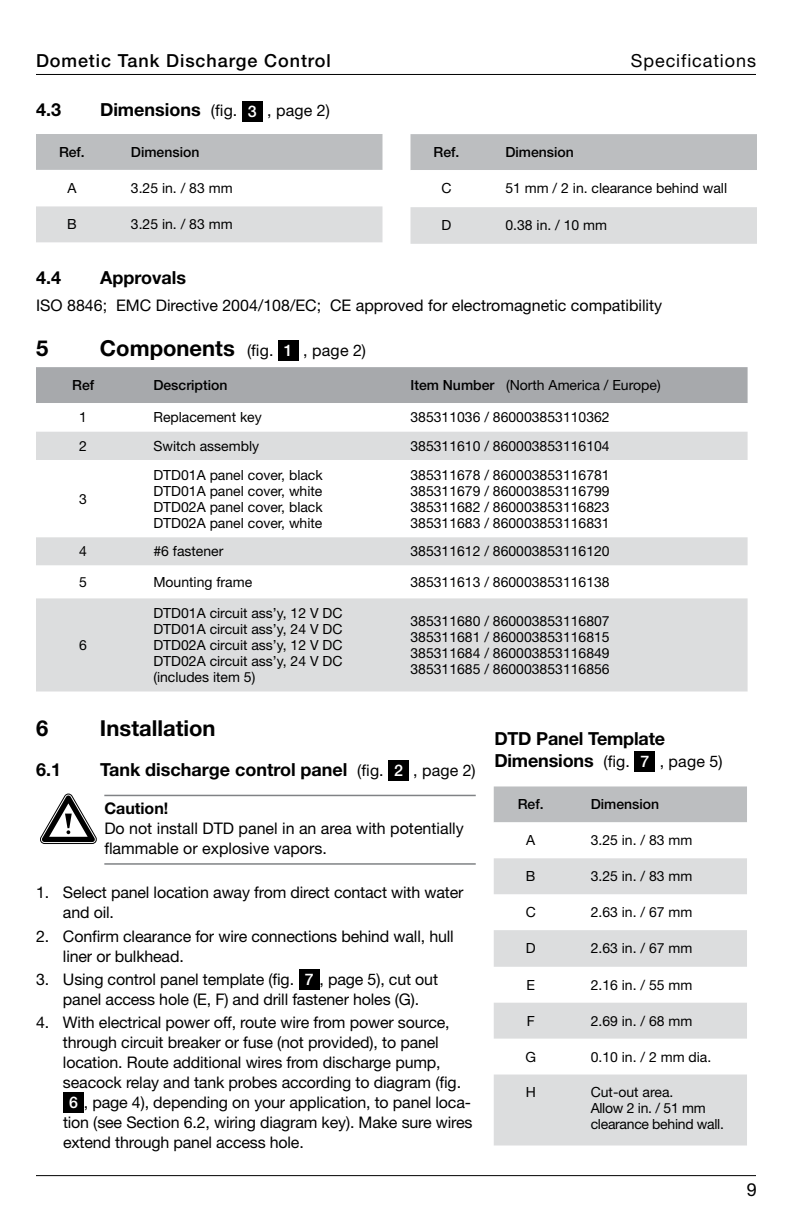
<style>
.page{position:relative;width:792px;height:1224px;background:#fff}
.page>*{position:absolute;margin:0;border:0;box-sizing:border-box;transform-origin:0 0}
.t1{font:700 22px "Helvetica Neue LT Std";color:#000}
.t2{font:700 18px "Helvetica Neue LT Std";color:#000}
.t3{font:500 18px "Helvetica Neue LT Std";letter-spacing:.05em;color:#000}
.t4{font:18px "Helvetica Neue LT Std";letter-spacing:.05em;color:#000}
.t5{font:16px/20px "Helvetica Neue LT Std";letter-spacing:-.01em;color:#000}
.t6{font:700 16px "Helvetica Neue LT Std";color:#000}
.t7{font:14px/16px "Helvetica Neue LT Std";color:#000;text-align:justify}
.t8{font:500 14px "Helvetica Neue LT Std";color:#000}
.t9{font:14px/16px "Helvetica Neue LT Std";letter-spacing:-.02em;color:#000}
.s1{font-weight:700;font-size:18px}
.s2{font-weight:500;color:#fff}
.s3{font-weight:700;font-size:22px}
.s4{font-weight:500}
.s5{font-weight:400;font-size:16px}
.s6{font-weight:500;font-size:16px;color:#fff}
</style>
<div class="page">
<hr style="left:36px;top:1175px;width:720px;height:1px;background:#000">
<div style="left:242px;top:101px;width:21px;height:20px;background:#000"></div>
<svg style="left:36px;top:134px;width:346px;height:108px"></svg>
<svg style="left:410px;top:134px;width:347px;height:110px"></svg>
<div style="left:278px;top:340px;width:21px;height:21px;background:#000"></div>
<div style="left:36px;top:367px;width:712px;height:36px;background:#a7a9ac"></div>
<svg style="left:36px;top:431px;width:711px;height:1px"></svg>
<svg style="left:36px;top:432px;width:712px;height:260px;fill:#dcddde"></svg>
<div style="left:388px;top:760px;width:21px;height:21px;background:#000"></div>
<div style="left:634px;top:751px;width:21px;height:21px;background:#000"></div>
<div style="left:494px;top:786px;width:253px;height:36px;background:#bcbec0"></div>
<svg style="left:494px;top:858px;width:253px;height:288px;fill:#dcddde"></svg>
<hr style="left:104px;top:795px;width:372px;height:1px;background:#808285">
<hr style="left:104px;top:863px;width:372px;height:2px;background:#808285">
<svg style="left:40px;top:793px;width:57px;height:51px"></svg>
<div style="left:299px;top:969px;width:21px;height:21px;background:#000"></div>
<div style="left:63px;top:1092px;width:21px;height:21px;background:#000"></div>
<hr style="left:36px;top:74px;width:720px;height:1px;background:#000">
<p class="t3" style="left:36px;top:49px;width:296px">Dometic Tank Discharge Control</p>
<p class="t4" style="left:631px;top:49px;width:127px">Specifications</p>
<p class="t2" style="left:36px;top:98px;width:27px">4.3</p>
<p class="t5" style="left:100px;top:100px;width:231px"><span class="s1">Dimensions</span> (fig. <span class="s2">3</span> , page 2)</p>
<p class="t8" style="left:59px;top:144px;width:27px">Ref.</p>
<p class="t8" style="left:131px;top:144px;width:70px">Dimension</p>
<p class="t7" style="left:67px;top:180px;width:11px">A</p>
<p class="t7" style="left:131px;top:180px;width:103px">3.25 in. / 83 mm</p>
<p class="t7" style="left:67px;top:216px;width:11px">B</p>
<p class="t7" style="left:131px;top:216px;width:103px">3.25 in. / 83 mm</p>
<p class="t8" style="left:434px;top:144px;width:27px">Ref.</p>
<p class="t8" style="left:505px;top:144px;width:70px">Dimension</p>
<p class="t7" style="left:441px;top:180px;width:12px">C</p>
<p class="t7" style="left:505px;top:180px;width:223px">51 mm / 2 in. clearance behind wall</p>
<p class="t7" style="left:442px;top:217px;width:11px">D</p>
<p class="t7" style="left:505px;top:217px;width:103px">0.38 in. / 10 mm</p>
<p class="t2" style="left:36px;top:267px;width:27px">4.4</p>
<p class="t2" style="left:100px;top:267px;width:88px">Approvals</p>
<p class="t5" style="left:36px;top:296px;width:628px">ISO 8846; EMC Directive 2004/108/EC; CE approved for electromagnetic compatibility</p>
<h1 class="t1" style="left:36px;top:334px;width:14px">5</h1>
<p class="t5" style="left:100px;top:340px;width:267px"><span class="s3">Components</span> (fig. <span class="s2">1</span> , page 2)</p>
<p class="t8" style="left:72px;top:377px;width:24px">Ref</p>
<p class="t8" style="left:153px;top:377px;width:76px">Description</p>
<p class="t7" style="left:410px;top:377px;width:252px"><span class="s4">Item Number</span> (North America / Europe)</p>
<p class="t7" style="left:79px;top:409px;width:9px">1</p>
<p class="t7" style="left:153px;top:409px;width:110px">Replacement key</p>
<p class="t7" style="left:410px;top:409px;width:201px">385311036 / 860003853110362</p>
<p class="t7" style="left:79px;top:438px;width:9px">2</p>
<p class="t7" style="left:153px;top:438px;width:107px">Switch assembly</p>
<p class="t7" style="left:410px;top:438px;width:201px">385311610 / 860003853116104</p>
<p class="t7" style="left:79px;top:490px;width:9px">3</p>
<p class="t7" style="left:153px;top:466px;width:171px">DTD01A panel cover, black DTD01A panel cover, white DTD02A panel cover, black DTD02A panel cover, white</p>
<p class="t7" style="left:410px;top:466px;width:201px">385311678 / 860003853116781<br>385311679 / 860003853116799<br>385311682 / 860003853116823<br>385311683 / 860003853116831</p>
<p class="t7" style="left:79px;top:543px;width:9px">4</p>
<p class="t7" style="left:153px;top:543px;width:72px">#6 fastener</p>
<p class="t7" style="left:410px;top:543px;width:201px">385311612 / 860003853116120</p>
<p class="t7" style="left:79px;top:574px;width:9px">5</p>
<p class="t7" style="left:153px;top:574px;width:100px">Mounting frame</p>
<p class="t7" style="left:410px;top:574px;width:201px">385311613 / 860003853116138</p>
<p class="t7" style="left:79px;top:637px;width:9px">6</p>
<p class="t7" style="left:153px;top:605px;width:191px">DTD01A circuit ass’y, 12 V DC DTD01A circuit ass’y, 24 V DC DTD02A circuit ass’y, 12 V DC DTD02A circuit ass’y, 24 V DC (includes item 5)</p>
<p class="t7" style="left:410px;top:613px;width:201px">385311680 / 860003853116807<br>385311681 / 860003853116815<br>385311684 / 860003853116849<br>385311685 / 860003853116856</p>
<h1 class="t1" style="left:36px;top:714px;width:14px">6</h1>
<h1 class="t1" style="left:100px;top:714px;width:117px">Installation</h1>
<p class="t2" style="left:36px;top:758px;width:27px">6.1</p>
<p class="t2" style="left:100px;top:758px;width:377px">Tank discharge control panel <span class="s5">(fig.</span> <span class="s6">2</span> <span class="s5">, page 2)</span></p>
<p class="t6" style="left:104px;top:799px;width:65px">Caution!</p>
<p class="t5" style="left:104px;top:818px;width:361px">Do not install DTD panel in an area with potentially flammable or explosive vapors.</p>
<p class="t5" style="left:63px;top:883px;width:402px;text-indent:-27px">1. Select panel location away from direct contact with water and oil.</p>
<p class="t5" style="left:63px;top:926px;width:392px;text-indent:-27px">2. Confirm clearance for wire connections behind wall, hull liner or bulkhead.</p>
<p class="t5" style="left:36px;top:969px;width:404px;text-align:center">3. Using control panel template (fig. <span class="s2">7</span> , page 5), cut out panel access hole (E, F) and drill fastener holes (G).</p>
<p class="t5" style="left:36px;top:1012px;width:415px">4. With electrical power off, route wire from power source,</p>
<p class="t5" style="left:63px;top:1032px;width:377px">through circuit breaker or fuse (not provided), to panel</p>
<p class="t5" style="left:63px;top:1052px;width:379px">location. Route additional wires from discharge pump,</p>
<p class="t5" style="left:63px;top:1072px;width:397px">seacock relay and tank probes according to diagram (fig.</p>
<p class="t5" style="left:69px;top:1092px;width:404px"><span class="s2">6</span> , page 4), depending on your application, to panel loca-</p>
<p class="t5" style="left:63px;top:1112px;width:411px">tion (see Section 6.2, wiring diagram key). Make sure wires</p>
<p class="t5" style="left:63px;top:1132px;width:240px">extend through panel access hole.</p>
<p class="t2" style="left:494px;top:728px;width:172px">DTD Panel Template</p>
<p class="t5" style="left:494px;top:751px;width:230px"><span class="s1">Dimensions</span> (fig. <span class="s2">7</span> , page 5)</p>
<p class="t8" style="left:518px;top:796px;width:27px">Ref.</p>
<p class="t8" style="left:591px;top:796px;width:70px">Dimension</p>
<p class="t7" style="left:526px;top:832px;width:11px">A</p>
<p class="t7" style="left:591px;top:832px;width:103px">3.25 in. / 83 mm</p>
<p class="t7" style="left:526px;top:868px;width:11px">B</p>
<p class="t7" style="left:591px;top:868px;width:103px">3.25 in. / 83 mm</p>
<p class="t7" style="left:526px;top:904px;width:12px">C</p>
<p class="t7" style="left:591px;top:904px;width:103px">2.63 in. / 67 mm</p>
<p class="t7" style="left:526px;top:940px;width:11px">D</p>
<p class="t7" style="left:591px;top:940px;width:103px">2.63 in. / 67 mm</p>
<p class="t7" style="left:526px;top:977px;width:10px">E</p>
<p class="t7" style="left:591px;top:977px;width:103px">2.16 in. / 55 mm</p>
<p class="t7" style="left:527px;top:1012px;width:10px">F</p>
<p class="t7" style="left:591px;top:1012px;width:103px">2.69 in. / 68 mm</p>
<p class="t7" style="left:525px;top:1048px;width:12px">G</p>
<p class="t7" style="left:591px;top:1048px;width:122px">0.10 in. / 2 mm dia.</p>
<p class="t7" style="left:526px;top:1084px;width:12px">H</p>
<p class="t9" style="left:591px;top:1084px;width:132px">Cut-out area.<br>Allow 2 in. / 51 mm clearance behind wall.</p>
<p class="t4" style="left:747px;top:1179px;width:12px">9</p>
</div>
